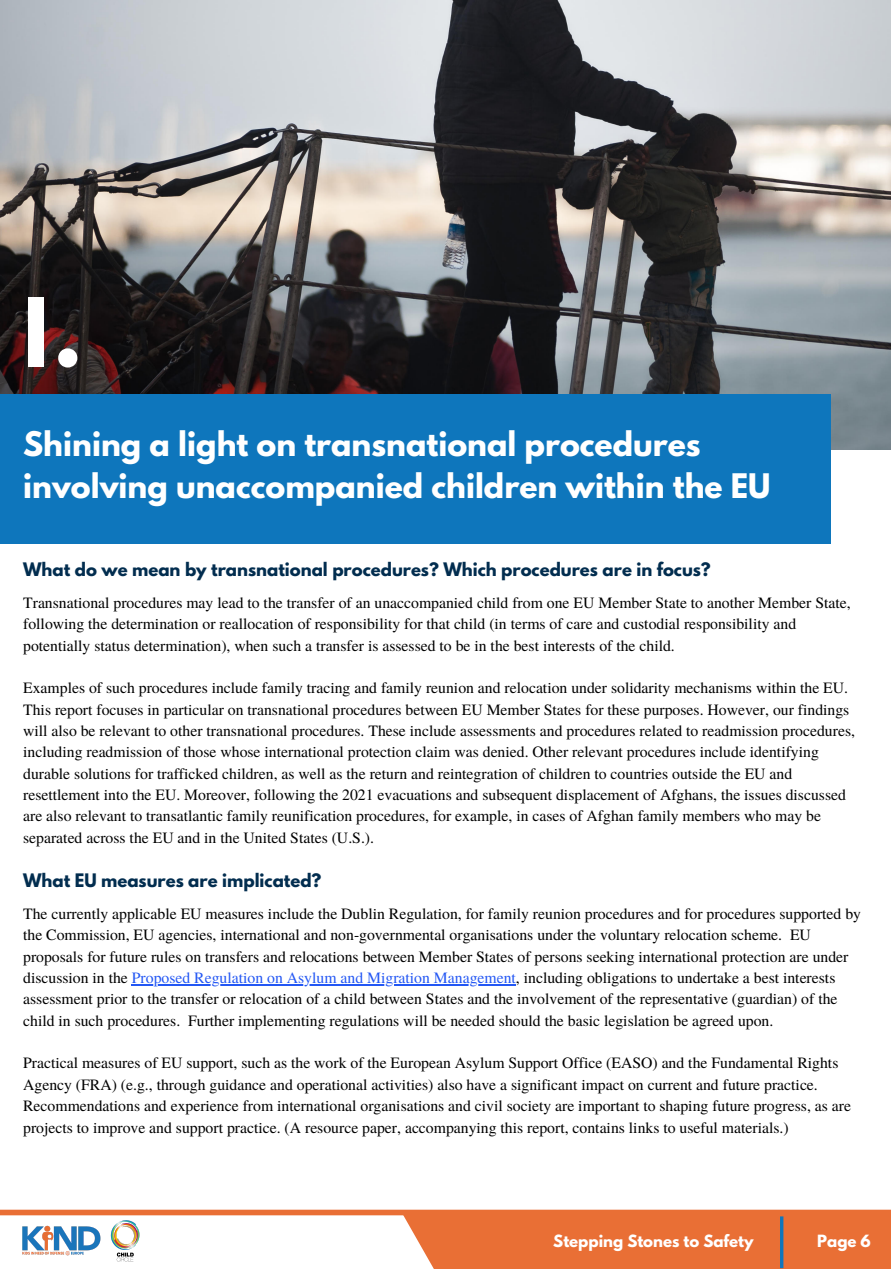
<style>
.page{position:relative;width:891px;height:1269px;background:#fff}
.page>*{position:absolute;margin:0;border:0;box-sizing:border-box;transform-origin:0 0}
.t1{font:700 83.85px "League Spartan";color:#fff}
.t2{font:700 30px/41.7px "League Spartan";color:#fff}
.t3{font:700 16.5px "League Spartan";color:#022d4f}
.t4{font:15.75px/21.3px "Te X Gyre Termes";color:#000}
.t5{font:700 15px "League Spartan";color:#fff}
.s1{color:#2357f4}
</style>
<div class="page">
<img style="left:0;top:0;width:891px;height:449px">
<div style="left:0;top:395px;width:831px;height:149px;background:#0e76bc"></div>
<hr style="left:132px;top:984px;width:384px;height:1px;background:#2357f4">
<div style="left:0;top:1213px;width:891px;height:56px;background:#e96f35"></div>
<div style="left:0;top:1208px;width:445px;height:61px;background:#fff"></div>
<img style="left:110px;top:1221px;width:30px;height:40px">
<hr style="left:780px;top:1216px;width:3px;height:52px;background:#0e76bc">
<img style="left:22px;top:1225px;width:78px;height:31px">
<svg style="left:380px;top:1209px;width:108px;height:60px"></svg>
<div style="left:0;top:1210px;width:891px;height:5px;background:#e96f35"></div>
<h1 class="t1" style="left:23px;top:291px;width:61px">I.</h1>
<h2 class="t2" style="left:23px;top:427px;width:749px">Shining a light on transnational procedures involving unaccompanied children within the EU</h2>
<p class="t3" style="left:23px;top:561px;width:689px">What do we mean by transnational procedures? Which procedures are in focus?</p>
<p class="t4" style="left:23px;top:591px;width:829px">Transnational procedures may lead to the transfer of an unaccompanied child from one EU Member State to another Member State, following the determination or reallocation of responsibility for that child (in terms of care and custodial responsibility and potentially status determination), when such a transfer is assessed to be in the best interests of the child.</p>
<p class="t4" style="left:23px;top:676px;width:833px">Examples of such procedures include family tracing and family reunion and relocation under solidarity mechanisms within the EU.<br>This report focuses in particular on transnational procedures between EU Member States for these purposes. However, our findings will also be relevant to other transnational procedures. These include assessments and procedures related to readmission procedures, including readmission of those whose international protection claim was denied. Other relevant procedures include identifying durable solutions for trafficked children, as well as the return and reintegration of children to countries outside the EU and resettlement into the EU. Moreover, following the 2021 evacuations and subsequent displacement of Afghans, the issues discussed are also relevant to transatlantic family reunification procedures, for example, in cases of Afghan family members who may be separated across the EU and in the United States (U.S.).</p>
<p class="t3" style="left:23px;top:872px;width:300px">What EU measures are implicated?</p>
<p class="t4" style="left:23px;top:902px;width:839px">The currently applicable EU measures include the Dublin Regulation, for family reunion procedures and for procedures supported by the Commission, EU agencies, international and non-governmental organisations under the voluntary relocation scheme. EU proposals for future rules on transfers and relocations between Member States of persons seeking international protection are under discussion in the <span class="s1">Proposed Regulation on Asylum and Migration Management</span>, including obligations to undertake a best interests assessment prior to the transfer or relocation of a child between States and the involvement of the representative (guardian) of the child in such procedures. Further implementing regulations will be needed should the basic legislation be agreed upon.</p>
<p class="t4" style="left:23px;top:1052px;width:829px">Practical measures of EU support, such as the work of the European Asylum Support Office (EASO) and the Fundamental Rights Agency (FRA) (e.g., through guidance and operational activities) also have a significant impact on current and future practice.<br>Recommendations and experience from international organisations and civil society are important to shaping future progress, as are projects to improve and support practice. (A resource paper, accompanying this report, contains links to useful materials.)</p>
<p class="t5" style="left:553px;top:1234px;width:202px">Stepping Stones to Safety</p>
<p class="t5" style="left:817px;top:1234px;width:55px">Page 6</p>
</div>
